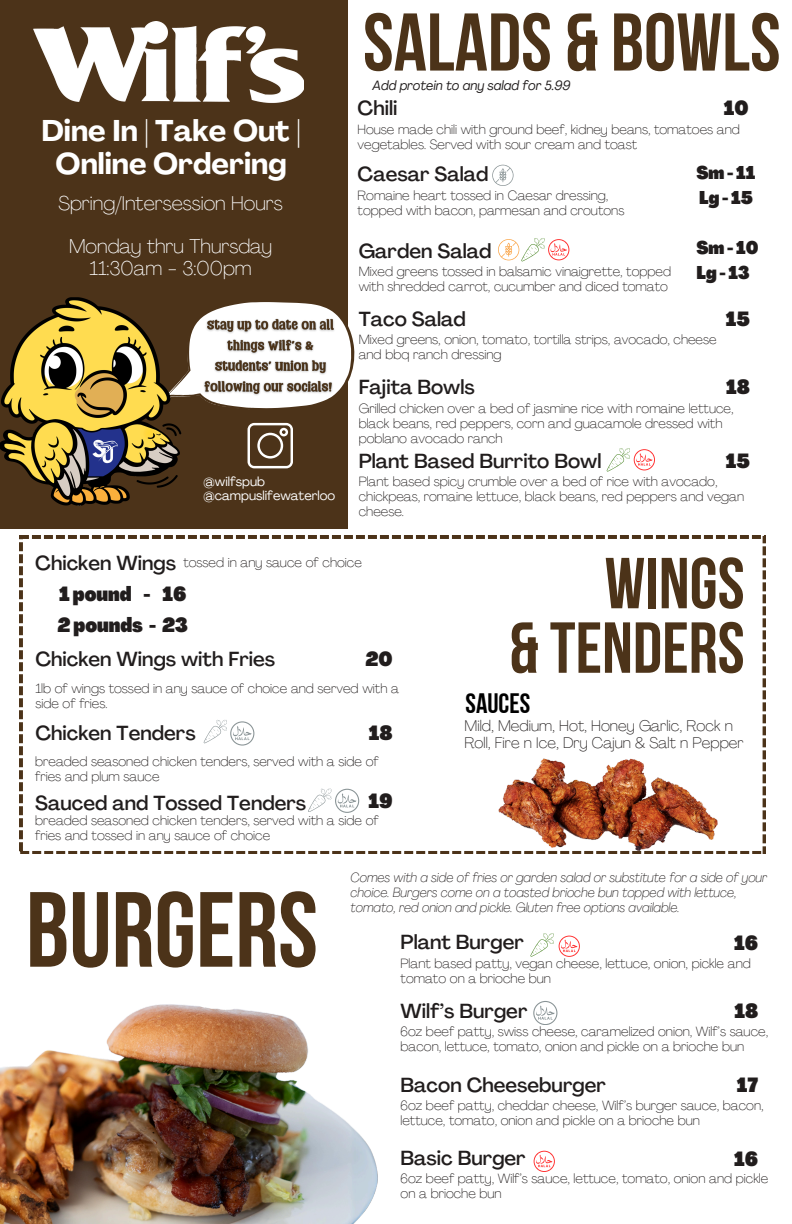
<style>
.page{position:relative;width:792px;height:1224px;background:#fff}
.page>*{position:absolute;margin:0;border:0;box-sizing:border-box;transform-origin:0 0}
.t1{font:106.6px "Bebas Neue Cyrillic";color:#4c3319}
.t2{font:81.6px "Bebas Neue Cyrillic";color:#4c3319}
.t3{font:72px/64.5px "Bebas Neue Cyrillic";color:#4c3319;text-align:right}
.t4{font:700 29.6px/33px "Agrandir";color:#fff;text-align:center}
.t5{font:28px "Bebas Neue Cyrillic";color:#000}
.t6{font:500 20.1px "Agrandir";color:#211d1d}
.t7{font:900 condensed 20.1px "Agrandir";color:#211d1d}
.t8{font:100 19.8px "Agrandir";color:#fff}
.t9{font:900 condensed 18.1px/24.8px "Agrandir";color:#211d1d}
.t10{font:100 15.3px/17.2px "Agrandir";color:#211d1d}
.t11{font:100 13.3px/15px "Agrandir";color:#211d1d}
.t12{font:italic 100 13.3px/15px "Agrandir";color:#211d1d}
.t13{font:italic 13.3px "Agrandir";color:#211d1d}
.t14{font:12.9px "Agrandir";color:#fff}
</style>
<div class="page">
<svg style="left:20px;top:536px;width:745px;height:318px"></svg>
<div style="left:0;top:0;width:348px;height:528px;background:#4c3319"></div>
<img style="left:34px;top:21px;width:270px;height:82px">
<img style="left:0;top:1004px;width:378px;height:220px">
<svg style="left:492px;top:165px;width:21px;height:21px"></svg>
<svg style="left:498px;top:238px;width:71px;height:23px"></svg>
<svg style="left:607px;top:448px;width:48px;height:23px"></svg>
<svg style="left:530px;top:933px;width:50px;height:24px"></svg>
<svg style="left:534px;top:1151px;width:21px;height:21px"></svg>
<svg style="left:204px;top:720px;width:50px;height:25px"></svg>
<svg style="left:308px;top:789px;width:51px;height:24px"></svg>
<svg style="left:533px;top:1001px;width:24px;height:24px"></svg>
<img style="left:492px;top:740px;width:233px;height:112px">
<svg style="left:248px;top:423px;width:45px;height:45px"></svg>
<svg style="left:202px;top:302px;width:153px;height:107px"></svg>
<img style="left:0;top:297px;width:200px;height:209px">
<img style="left:200px;top:316px;width:138px;height:82px">
<p class="t2" style="left:363px;top:9px;width:419px">SALADS &amp; BOWLS</p>
<p class="t4" style="left:41px;top:118px;width:261px">Dine In | Take Out |<br>Online Ordering</p>
<p class="t8" style="left:58px;top:195px;width:226px">Spring/Intersession Hours</p>
<p class="t8" style="left:69px;top:238px;width:205px">Monday thru Thursday</p>
<p class="t8" style="left:90px;top:260px;width:164px">11:30am - 3:00pm</p>
<h1 class="t14" style="left:204px;top:476px;width:63px">@wilfspub</h1>
<p class="t14" style="left:204px;top:491px;width:133px">@campuslifewaterloo</p>
<p class="t13" style="left:373px;top:80px;width:199px">Add protein to any salad for 5.99</p>
<h6 class="t6" style="left:358px;top:100px;width:41px">Chili</h6>
<p class="t7" style="left:724px;top:100px;width:26px">10</p>
<p class="t11" style="left:358px;top:123px;width:384px">House made chili with ground beef, kidney beans, tomatoes and vegetables. Served with sour cream and toast</p>
<p class="t6" style="left:358px;top:166px;width:132px">Caesar Salad</p>
<h6 class="t11" style="left:358px;top:189px;width:268px">Romaine heart tossed in Caesar dressing, topped with bacon, parmesan and croutons</h6>
<p class="t6" style="left:359px;top:243px;width:134px">Garden Salad</p>
<p class="t11" style="left:359px;top:265px;width:314px">Mixed greens tossed in balsamic vinaigrette, topped with shredded carrot, cucumber and diced tomato</p>
<p class="t6" style="left:359px;top:311px;width:109px">Taco Salad</p>
<h6 class="t9" style="left:696px;top:162px;width:60px">Sm-11<br>Lg-15</h6>
<h6 class="t9" style="left:696px;top:237px;width:64px">Sm-10<br>Lg-13</h6>
<p class="t7" style="left:726px;top:310px;width:26px">15</p>
<h6 class="t11" style="left:359px;top:333px;width:359px">Mixed greens, onion, tomato, tortilla strips, avocado, cheese and bbq ranch dressing</h6>
<p class="t6" style="left:359px;top:379px;width:118px">Fajita Bowls</p>
<p class="t7" style="left:726px;top:379px;width:25px">18</p>
<p class="t11" style="left:359px;top:402px;width:376px">Grilled chicken over a bed of jasmine rice with romaine lettuce, black beans, red peppers, corn and guacamole dressed with poblano avocado ranch</p>
<p class="t6" style="left:359px;top:453px;width:244px">Plant Based Burrito Bowl</p>
<p class="t7" style="left:726px;top:453px;width:26px">15</p>
<p class="t11" style="left:359px;top:476px;width:387px">Plant based spicy crumble over a bed of rice with avocado, chickpeas, romaine lettuce, black beans, red peppers and vegan cheese.</p>
<p class="t6" style="left:35px;top:555px;width:142px">Chicken Wings</p>
<p class="t11" style="left:183px;top:556px;width:180px">tossed in any sauce of choice</p>
<h6 class="t7" style="left:59px;top:586px;width:129px">1 pound - 16</h6>
<h4 class="t7" style="left:58px;top:617px;width:132px">2pounds - 23</h4>
<p class="t6" style="left:35px;top:651px;width:241px">Chicken Wings with Fries</p>
<p class="t7" style="left:366px;top:651px;width:29px">20</p>
<h6 class="t11" style="left:35px;top:682px;width:365px">1lb of wings tossed in any sauce of choice and served with a side of fries.</h6>
<h6 class="t7" style="left:369px;top:725px;width:25px">18</h6>
<h6 class="t11" style="left:35px;top:755px;width:345px">breaded seasoned chicken tenders, served with a side of fries and plum sauce</h6>
<p class="t6" style="left:35px;top:725px;width:162px">Chicken Tenders</p>
<h6 class="t6" style="left:35px;top:795px;width:273px">Sauced and Tossed Tenders</h6>
<h5 class="t7" style="left:369px;top:793px;width:26px">19</h5>
<p class="t11" style="left:35px;top:814px;width:345px">breaded seasoned chicken tenders, served with a side of fries and tossed in any sauce of choice</p>
<h3 class="t3" style="left:509px;top:558px;width:237px">WINGS<br>&amp; TENDERS</h3>
<p class="t5" style="left:466px;top:692px;width:66px">SAUCES</p>
<p class="t10" style="left:465px;top:718px;width:281px">Mild, Medium, Hot, Honey Garlic, Rock n<br>Roll, Fire n Ice, Dry Cajun &amp; Salt n Pepper</p>
<h6 class="t1" style="left:26px;top:887px;width:294px">BURGERS</h6>
<h6 class="t12" style="left:351px;top:871px;width:418px">Comes with a side of fries or garden salad or substitute for a side of your choice. Burgers come on a toasted brioche bun topped with lettuce, tomato, red onion and pickle. Gluten free options available.</h6>
<p class="t6" style="left:401px;top:934px;width:125px">Plant Burger</p>
<p class="t7" style="left:734px;top:935px;width:25px">16</p>
<p class="t11" style="left:401px;top:957px;width:352px">Plant based patty, vegan cheese, lettuce, onion, pickle and tomato on a brioche bun</p>
<h6 class="t7" style="left:734px;top:1003px;width:25px">18</h6>
<p class="t11" style="left:401px;top:1026px;width:369px">6oz beef patty, swiss cheese, caramelized onion, Wilf’s sauce, bacon, lettuce, tomato, onion and pickle on a brioche bun</p>
<p class="t7" style="left:737px;top:1077px;width:23px">17</p>
<p class="t6" style="left:401px;top:1003px;width:128px">Wilf’s Burger</p>
<p class="t6" style="left:401px;top:1077px;width:207px">Bacon Cheeseburger</p>
<h6 class="t11" style="left:401px;top:1099px;width:364px">6oz beef patty, cheddar cheese, Wilf’s burger sauce, bacon, lettuce, tomato, onion and pickle on a brioche bun</h6>
<h2 class="t6" style="left:401px;top:1150px;width:127px">Basic Burger</h2>
<p class="t7" style="left:734px;top:1151px;width:25px">16</p>
<p class="t11" style="left:401px;top:1173px;width:369px">6oz beef patty, Wilf’s sauce, lettuce, tomato, onion and pickle on a brioche bun</p>
</div>
